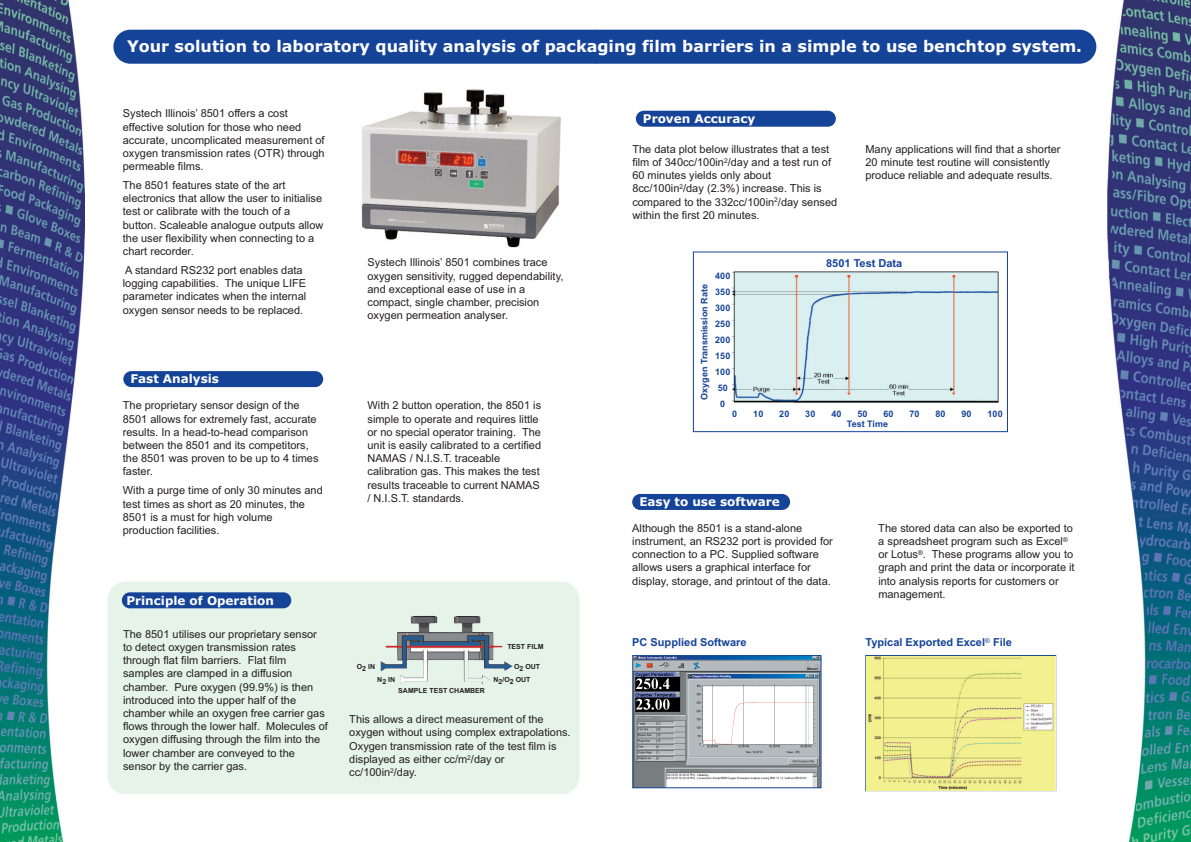
<style>
.page{position:relative;width:1191px;height:842px;background:#fff}
.page>*{position:absolute;margin:0;border:0;box-sizing:border-box;transform-origin:0 0}
.t1{font:700 16px "Verdana";color:#fff}
.t2{font:700 12px "Verdana";color:#fff}
.t3{font:11px/13.2px "Arial";color:#231f20}
.t4{font:700 11px "Arial";color:#154398}
.t5{font:700 9px/16px "Arial";color:#154398;text-align:center}
.t6{font:700 7px/13.1px "Arial";color:#231f20}
</style>
<div class="page">
<div style="left:108px;top:582px;width:471px;height:212px;background:#e5f3e8;border-radius:18px"></div>
<img style="left:0;top:0;width:85px;height:842px">
<div style="left:123px;top:371px;width:200px;height:16px;background:#154398;border-radius:8px"></div>
<div style="left:122px;top:592px;width:169px;height:16px;background:#154398;border-radius:8px"></div>
<img style="left:381px;top:616px;width:132px;height:69px">
<img style="left:361px;top:89px;width:200px;height:159px">
<img style="left:1096px;top:0;width:95px;height:842px">
<div style="left:693px;top:251px;width:315px;height:181px;border:1px solid #154398"></div>
<img style="left:732px;top:271px;width:267px;height:132px">
<img style="left:634px;top:657px;width:185px;height:129px">
<div style="left:632px;top:655px;width:189px;height:133px;border:1px solid #154398"></div>
<div style="left:632px;top:494px;width:158px;height:16px;background:#154398;border-radius:8px"></div>
<div style="left:113px;top:30px;width:983px;height:34px;background:#154398"></div>
<div style="left:636px;top:111px;width:200px;height:16px;background:#154398;border-radius:8px"></div>
<div style="left:865px;top:655px;width:191px;height:136px;border:1px solid #154398"></div>
<img style="left:866px;top:656px;width:189px;height:134px">
<h1 class="t1" style="left:127px;top:37px;width:956px">Your solution to laboratory quality analysis of packaging film barriers in a simple to use benchtop system.</h1>
<p class="t3" style="left:123px;top:107px;width:203px">Systech Illinois’ 8501 offers a cost effective solution for those who need accurate, uncomplicated measurement of oxygen transmission rates (OTR) through permeable films.</p>
<p class="t3" style="left:123px;top:179px;width:202px">The 8501 features state of the art electronics that allow the user to initialise test or calibrate with the touch of a button. Scaleable analogue outputs allow the user flexibility when connecting to a chart recorder.</p>
<p class="t3" style="left:123px;top:264px;width:185px">A standard RS232 port enables data logging capabilities. The unique LIFE parameter indicates when the internal oxygen sensor needs to be replaced.</p>
<p class="t3" style="left:367px;top:256px;width:197px">Systech Illinois’ 8501 combines trace oxygen sensitivity, rugged dependability, and exceptional ease of use in a compact, single chamber, precision oxygen permeation analyser.</p>
<p class="t2" style="left:130px;top:372px;width:90px">Fast Analysis</p>
<p class="t3" style="left:123px;top:399px;width:197px">The proprietary sensor design of the 8501 allows for extremely fast, accurate results. In a head-to-head comparison between the 8501 and its competitors, the 8501 was proven to be up to 4 times faster.</p>
<p class="t3" style="left:123px;top:484px;width:201px">With a purge time of only 30 minutes and test times as short as 20 minutes, the<br>8501 is a must for high volume production facilities.</p>
<p class="t3" style="left:367px;top:399px;width:175px">With 2 button operation, the 8501 is simple to operate and requires little or no special operator training. The unit is easily calibrated to a certified NAMAS / N.I.S.T. traceable calibration gas. This makes the test results traceable to current NAMAS / N.I.S.T. standards.</p>
<p class="t2" style="left:126px;top:594px;width:149px">Principle of Operation</p>
<p class="t3" style="left:123px;top:627px;width:206px">The 8501 utilises our proprietary sensor to detect oxygen transmission rates through flat film barriers. Flat film samples are clamped in a diffusion chamber. Pure oxygen (99.9%) is then introduced into the upper half of the chamber while an oxygen free carrier gas flows through the lower half. Molecules of oxygen diffusing through the film into the lower chamber are conveyed to the sensor by the carrier gas.</p>
<p class="t6" style="left:357px;top:660px;width:20px">O2 IN</p>
<p class="t6" style="left:377px;top:673px;width:19px">N2 IN</p>
<p class="t6" style="left:398px;top:684px;width:88px">SAMPLE TEST CHAMBER</p>
<p class="t6" style="left:507px;top:640px;width:38px">TEST FILM</p>
<p class="t6" style="left:493px;top:660px;width:48px;text-indent:21px">O2 OUT<br>N2/O2 OUT</p>
<p class="t3" style="left:349px;top:713px;width:223px">This allows a direct measurement of the oxygen without using complex extrapolations.<br>Oxygen transmission rate of the test film is displayed as either cc/m<sup>2</sup>/day or cc/100in<sup>2</sup>/day.</p>
<p class="t2" style="left:643px;top:112px;width:114px">Proven Accuracy</p>
<p class="t3" style="left:632px;top:142px;width:206px">The data plot below illustrates that a test film of 340cc/100in<sup>2</sup>/day and a test run of 60 minutes yields only about 8cc/100in<sup>2</sup>/day (2.3%) increase. This is compared to the 332cc/100in<sup>2</sup>/day sensed within the first 20 minutes.</p>
<p class="t3" style="left:865px;top:142px;width:197px">Many applications will find that a shorter<br>20 minute test routine will consistently produce reliable and adequate results.</p>
<p class="t5" style="left:715px;top:267px;width:17px">400<br>350<br>300<br>250<br>200<br>150<br>100<br>50<br>0</p>
<p class="t5" style="left:696px;top:400px;width:117px;rotate:-90deg">Oxygen Transmission Rate</p>
<p class="t4" style="left:826px;top:257px;width:78px">8501 Test Data</p>
<p class="t5" style="left:732px;top:405px;width:7px">0</p>
<p class="t5" style="left:753px;top:405px;width:12px">10</p>
<p class="t5" style="left:779px;top:405px;width:12px">20</p>
<p class="t5" style="left:805px;top:405px;width:12px">30</p>
<p class="t5" style="left:831px;top:405px;width:12px">40</p>
<p class="t5" style="left:857px;top:405px;width:12px">50</p>
<p class="t5" style="left:883px;top:405px;width:12px">60</p>
<p class="t5" style="left:909px;top:405px;width:12px">70</p>
<p class="t5" style="left:935px;top:405px;width:12px">80</p>
<p class="t5" style="left:961px;top:405px;width:12px">90</p>
<p class="t5" style="left:987px;top:405px;width:17px">100</p>
<p class="t5" style="left:847px;top:416px;width:43px">Test Time</p>
<p class="t2" style="left:639px;top:495px;width:142px">Easy to use software</p>
<p class="t3" style="left:632px;top:521px;width:202px">Although the 8501 is a stand-alone instrument, an RS232 port is provided for connection to a PC. Supplied software allows users a graphical interface for display, storage, and printout of the data.</p>
<p class="t3" style="left:878px;top:521px;width:198px">The stored data can also be exported to a spreadsheet program such as Excel<sup>® </sup>or Lotus<sup>®</sup>. These programs allow you to graph and print the data or incorporate it into analysis reports for customers or management.</p>
<p class="t4" style="left:632px;top:636px;width:116px">PC Supplied Software</p>
<p class="t4" style="left:865px;top:636px;width:148px">Typical Exported Excel<sup>®</sup> File</p>
</div>
